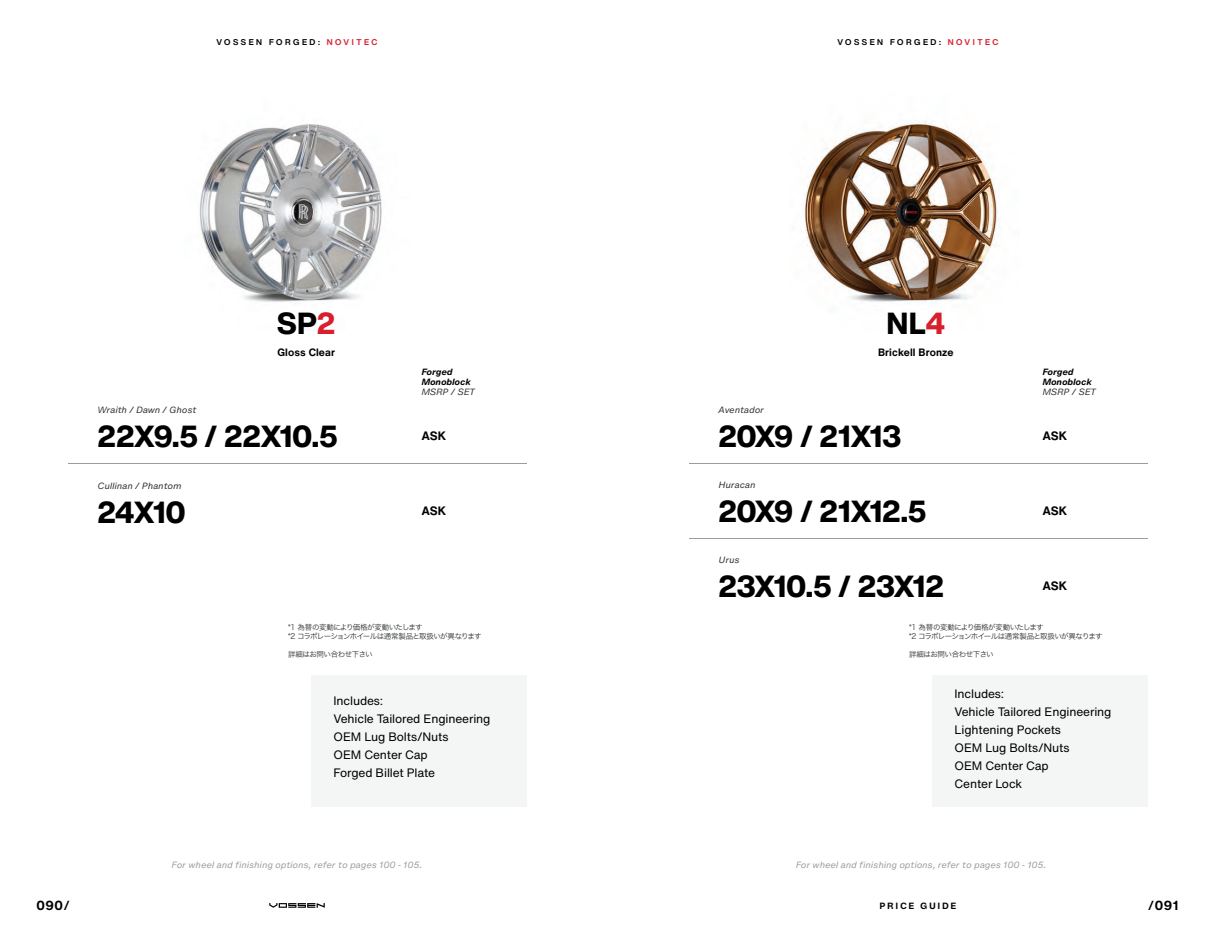
<style>
.page{position:relative;width:1215px;height:945px;background:#fff}
.page>*{position:absolute;margin:0;border:0;box-sizing:border-box;transform-origin:0 0}
.t1{font:800 30px "Helvetica Now Display";letter-spacing:-.02em;color:#010000}
.t2{font:12px/18px "Helvetica Now Text";letter-spacing:-.01em;color:#010000}
.t3{font:700 12px "Helvetica Now Text";letter-spacing:-.01em;color:#010000}
.t4{font:700 12px "Helvetica Now Micro";color:#010000}
.t5{font:700 10.5px "Helvetica Now Text";letter-spacing:.01em;color:#010000}
.t6{font:italic 8.25px "Helvetica Now Micro";letter-spacing:-.025em;color:#9f9b9b}
.t7{font:italic 8.25px "Helvetica Now Micro";letter-spacing:-.025em;color:#2f3131}
.t8{font:700 8.25px "Helvetica Now Display";letter-spacing:.31em;color:#010000}
.t9{font:italic 700 8.25px/9.9px "Helvetica Now Micro";letter-spacing:-.025em;color:#010000}
.t10{font:700 8.25px "Helvetica Now Micro";letter-spacing:.2em;color:#010000}
.t11{font:7.5px/9px "Hiragino Sans W3";letter-spacing:-.08em;color:#2f3131}
.t12{font:7.5px "Hiragino Sans W3";letter-spacing:-.055em;color:#2f3131}
.s1{color:#d81f2e}
</style>
<div class="page">
<img style="left:803px;top:121px;width:195px;height:181px">
<img style="left:199px;top:124px;width:183px;height:178px">
<div style="left:932px;top:676px;width:216px;height:131px;background:#f4f5f5"></div>
<hr style="left:689px;top:463px;width:459px;height:1px;background:#9f9b9b">
<hr style="left:689px;top:538px;width:459px;height:1px;background:#9f9b9b">
<div style="left:311px;top:676px;width:215px;height:131px;background:#f4f5f5"></div>
<hr style="left:68px;top:463px;width:458px;height:1px;background:#9f9b9b">
<svg style="left:269px;top:903px;width:56px;height:5px"></svg>
<p class="t8" style="left:216px;top:36px;width:163px">VOSSEN FORGED: <span class="s1">NOVITEC</span></p>
<p class="t8" style="left:837px;top:36px;width:163px">VOSSEN FORGED: <span class="s1">NOVITEC</span></p>
<h1 class="t1" style="left:277px;top:303px;width:60px">SP<span class="s1">2</span></h1>
<h1 class="t1" style="left:886px;top:303px;width:60px">NL<span class="s1">4</span></h1>
<p class="t5" style="left:277px;top:344px;width:59px">Gloss Clear</p>
<p class="t5" style="left:878px;top:344px;width:77px">Brickell Bronze</p>
<p class="t7" style="left:98px;top:404px;width:100px">Wraith / Dawn / Ghost</p>
<h1 class="t1" style="left:98px;top:415px;width:242px">22X9.5 / 22X10.5</h1>
<p class="t9" style="left:421px;top:367px;width:51px">Forged<br>Monoblock</p>
<p class="t7" style="left:421px;top:386px;width:55px">MSRP / SET</p>
<p class="t3" style="left:421px;top:427px;width:26px">ASK</p>
<p class="t7" style="left:719px;top:404px;width:47px">Aventador</p>
<p class="t9" style="left:1042px;top:367px;width:51px">Forged<br>Monoblock</p>
<p class="t7" style="left:1042px;top:386px;width:55px">MSRP / SET</p>
<h1 class="t1" style="left:719px;top:416px;width:184px">20X9 / 21X13</h1>
<p class="t3" style="left:1042px;top:427px;width:26px">ASK</p>
<p class="t7" style="left:98px;top:479px;width:86px">Cullinan / Phantom</p>
<p class="t7" style="left:719px;top:479px;width:39px">Huracan</p>
<h1 class="t1" style="left:98px;top:491px;width:90px">24X10</h1>
<p class="t3" style="left:421px;top:502px;width:26px">ASK</p>
<h1 class="t1" style="left:719px;top:490px;width:209px">20X9 / 21X12.5</h1>
<p class="t3" style="left:1042px;top:502px;width:26px">ASK</p>
<p class="t7" style="left:719px;top:553px;width:23px">Urus</p>
<h1 class="t1" style="left:719px;top:565px;width:227px">23X10.5 / 23X12</h1>
<p class="t3" style="left:1042px;top:576px;width:26px">ASK</p>
<p class="t11" style="left:288px;top:622px;width:195px">*1 為替の変動により価格が変動いたします<br>*2 コラボレーションホイールは通常製品と取扱いが異なります</p>
<p class="t12" style="left:288px;top:647px;width:86px">詳細はお問い合わせ下さい</p>
<p class="t11" style="left:909px;top:622px;width:195px">*1 為替の変動により価格が変動いたします<br>*2 コラボレーションホイールは通常製品と取扱いが異なります</p>
<p class="t12" style="left:909px;top:647px;width:86px">詳細はお問い合わせ下さい</p>
<p class="t2" style="left:334px;top:691px;width:159px">Includes:<br>Vehicle Tailored Engineering<br>OEM Lug Bolts/Nuts<br>OEM Center Cap<br>Forged Billet Plate</p>
<p class="t2" style="left:955px;top:684px;width:159px">Includes:<br>Vehicle Tailored Engineering<br>Lightening Pockets<br>OEM Lug Bolts/Nuts<br>OEM Center Cap<br>Center Lock</p>
<p class="t6" style="left:172px;top:859px;width:252px">For wheel and finishing options, refer to pages 100 - 105.</p>
<p class="t6" style="left:796px;top:859px;width:252px">For wheel and finishing options, refer to pages 100 - 105.</p>
<p class="t4" style="left:36px;top:897px;width:35px">090/</p>
<p class="t10" style="left:880px;top:900px;width:78px">PRICE GUIDE</p>
<p class="t4" style="left:1148px;top:897px;width:33px">/091</p>
</div>
